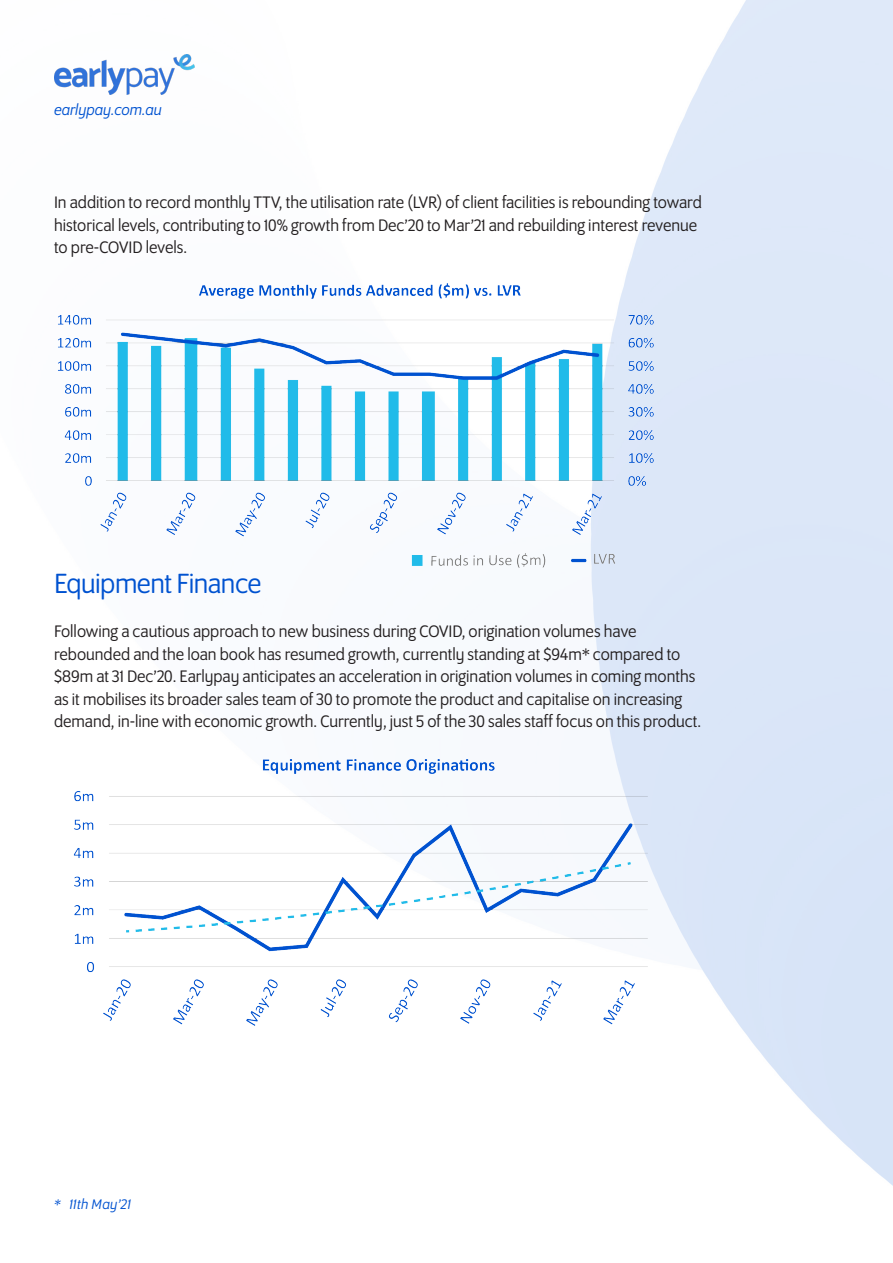
<style>
.page{position:relative;width:893px;height:1263px;background:#fff}
.page>*{position:absolute;margin:0;border:0;box-sizing:border-box;transform-origin:0 0}
.Body_Headers_Medium{font:30px "Program OT";letter-spacing:-.015em;color:#0052d0}
.Body_Text{font:18px/22.5px "Program OT";color:#231f20}
.Body_Text-2{font:italic 16.5px "Program OT";color:#0052d0}
.Body_Text-3{font:italic 15px "Program OT";letter-spacing:.02em;color:#0052d0}
</style>
<div class="page">
<img style="left:54px;top:0;width:839px;height:1186px">
<img style="left:54px;top:283px;width:611px;height:287px">
<img style="left:54px;top:757px;width:593px;height:272px">
<p class="Body_Text-2" style="left:54px;top:101px;width:109px">earlypay.com.au</p>
<p class="Body_Text" style="left:54px;top:191px;width:649px">In addition to record monthly TTV, the utilisation rate (LVR) of client facilities is rebounding toward historical levels, contributing to 10% growth from Dec’20 to Mar’21 and rebuilding interest revenue to pre-COVID levels.</p>
<p class="Body_Headers_Medium" style="left:54px;top:567px;width:209px">Equipment Finance</p>
<p class="Body_Text" style="left:54px;top:620px;width:649px">Following a cautious approach to new business during COVID, origination volumes have rebounded and the loan book has resumed growth, currently standing at $94m* compared to $89m at 31 Dec’20. Earlypay anticipates an acceleration in origination volumes in coming months as it mobilises its broader sales team of 30 to promote the product and capitalise on increasing demand, in-line with economic growth. Currently, just 5 of the 30 sales staff focus on this product.</p>
<p class="Body_Text-3" style="left:54px;top:1196px;width:78px">* 11th May’21</p>
</div>
